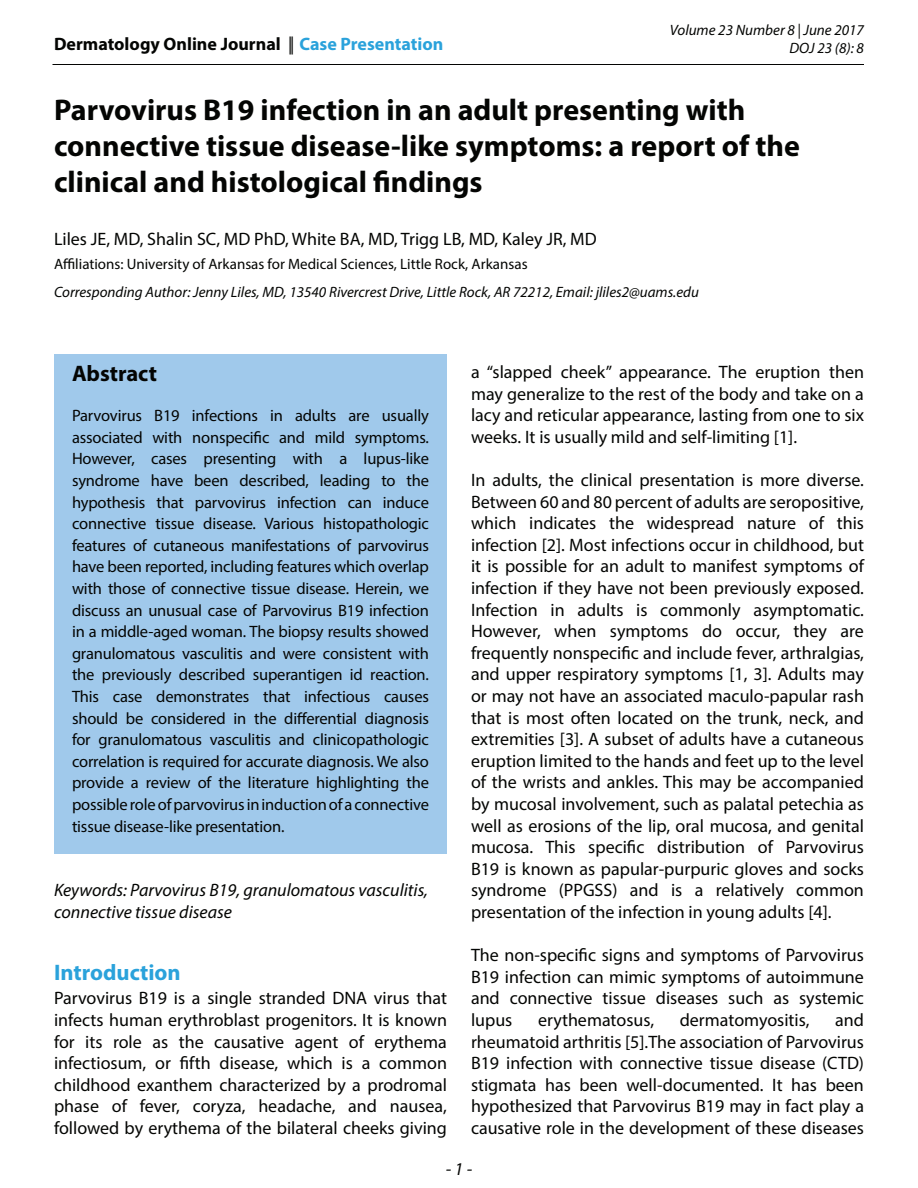
<style>
.page{position:relative;width:918px;height:1188px;background:#fff}
.page>*{position:absolute;margin:0;border:0;box-sizing:border-box;transform-origin:0 0}
.t1{font:700 30px/36px "Myriad Pro";color:#040503}
.Sub_title_Color{font:700 22.5px "Myriad Pro";color:#2aa2db}
.Sub_title_Abstract{font:700 22.5px "Myriad Pro";color:#040503}
.Body_text{font:18px/21.6px "Myriad Pro";color:#040503;text-align:justify}
.Keywords{font:italic 18px/21.6px "Myriad Pro";color:#040503}
.Affiliations_1{font:18px "Myriad Pro";color:#040503}
.t2{font:700 18px "Myriad Pro";color:#040503}
.Body_text_Abstract{font:16.5px/21.6px "Myriad Pro";letter-spacing:-.01em;color:#040503;text-align:justify}
.Corresponding_author{font:italic 15px/18px "Myriad Pro";color:#040503;text-align:right}
.Affiliations_1-2{font:15px "Myriad Pro";color:#040503}
.s1{font-weight:400}
.s2{color:#2aa2db}
</style>
<div class="page">
<hr style="left:52px;top:64px;width:812px;height:1px;background:#040503">
<div style="left:54px;top:354px;width:393px;height:499px;background:#a0c9eb"></div>
<p class="t2" style="left:54px;top:32px;width:391px">Dermatology Online Journal <span class="s1">||</span> <span class="s2">Case Presentation</span></p>
<p class="Corresponding_author" style="left:670px;top:20px;width:196px">Volume 23 Number 8 | June 2017<br>DOJ 23 (8): 8</p>
<p class="t1" style="left:54px;top:91px;width:747px">Parvovirus B19 infection in an adult presenting with connective tissue disease-like symptoms: a report of the clinical and histological findings</p>
<p class="Affiliations_1" style="left:54px;top:227px;width:544px">Liles JE, MD, Shalin SC, MD PhD, White BA, MD, Trigg LB, MD, Kaley JR, MD</p>
<p class="Affiliations_1-2" style="left:54px;top:254px;width:475px">Affiliations: University of Arkansas for Medical Sciences, Little Rock, Arkansas</p>
<p class="Corresponding_author" style="left:54px;top:283px;width:646px">Corresponding Author: Jenny Liles, MD, 13540 Rivercrest Drive, Little Rock, AR 72212, Email: jliles2@uams.edu</p>
<p class="Sub_title_Abstract" style="left:72px;top:359px;width:87px">Abstract</p>
<p class="Body_text_Abstract" style="left:72px;top:405px;width:359px">Parvovirus B19 infections in adults are usually associated with nonspecific and mild symptoms.<br>However, cases presenting with a lupus-like syndrome have been described, leading to the hypothesis that parvovirus infection can induce connective tissue disease. Various histopathologic features of cutaneous manifestations of parvovirus have been reported, including features which overlap with those of connective tissue disease. Herein, we discuss an unusual case of Parvovirus B19 infection in a middle-aged woman. The biopsy results showed granulomatous vasculitis and were consistent with the previously described superantigen id reaction.<br>This case demonstrates that infectious causes should be considered in the differential diagnosis for granulomatous vasculitis and clinicopathologic correlation is required for accurate diagnosis. We also provide a review of the literature highlighting the possible role of parvovirus in induction of a connective tissue disease-like presentation.</p>
<p class="Keywords" style="left:54px;top:879px;width:376px">Keywords: Parvovirus B19, granulomatous vasculitis, connective tissue disease</p>
<p class="Sub_title_Color" style="left:54px;top:958px;width:128px">Introduction</p>
<p class="Body_text" style="left:54px;top:987px;width:395px">Parvovirus B19 is a single stranded DNA virus that infects human erythroblast progenitors. It is known for its role as the causative agent of erythema infectiosum, or fifth disease, which is a common childhood exanthem characterized by a prodromal phase of fever, coryza, headache, and nausea, followed by erythema of the bilateral cheeks giving</p>
<p class="Body_text" style="left:471px;top:361px;width:395px">a “slapped cheek” appearance. The eruption then may generalize to the rest of the body and take on a lacy and reticular appearance, lasting from one to six weeks. It is usually mild and self-limiting [1].</p>
<p class="Body_text" style="left:471px;top:469px;width:395px">In adults, the clinical presentation is more diverse.<br>Between 60 and 80 percent of adults are seropositive, which indicates the widespread nature of this infection [2]. Most infections occur in childhood, but it is possible for an adult to manifest symptoms of infection if they have not been previously exposed.<br>Infection in adults is commonly asymptomatic.<br>However, when symptoms do occur, they are frequently nonspecific and include fever, arthralgias, and upper respiratory symptoms [1, 3]. Adults may or may not have an associated maculo-papular rash that is most often located on the trunk, neck, and extremities [3]. A subset of adults have a cutaneous eruption limited to the hands and feet up to the level of the wrists and ankles. This may be accompanied by mucosal involvement, such as palatal petechia as well as erosions of the lip, oral mucosa, and genital mucosa. This specific distribution of Parvovirus B19 is known as papular-purpuric gloves and socks syndrome (PPGSS) and is a relatively common presentation of the infection in young adults [4].</p>
<p class="Body_text" style="left:471px;top:944px;width:394px">The non-specific signs and symptoms of Parvovirus B19 infection can mimic symptoms of autoimmune and connective tissue diseases such as systemic lupus</p>
<p class="Body_text" style="left:471px;top:1009px;width:395px;text-indent:364px">and rheumatoid arthritis [5].The association of Parvovirus B19 infection with connective tissue disease (CTD) stigmata has been well-documented. It has been hypothesized that Parvovirus B19 may in fact play a causative role in the development of these diseases</p>
<p class="Body_text" style="left:538px;top:1009px;width:117px">erythematosus,</p>
<p class="Body_text" style="left:680px;top:1009px;width:131px">dermatomyositis,</p>
<p class="Keywords" style="left:446px;top:1157px;width:28px">- 1 -</p>
</div>
